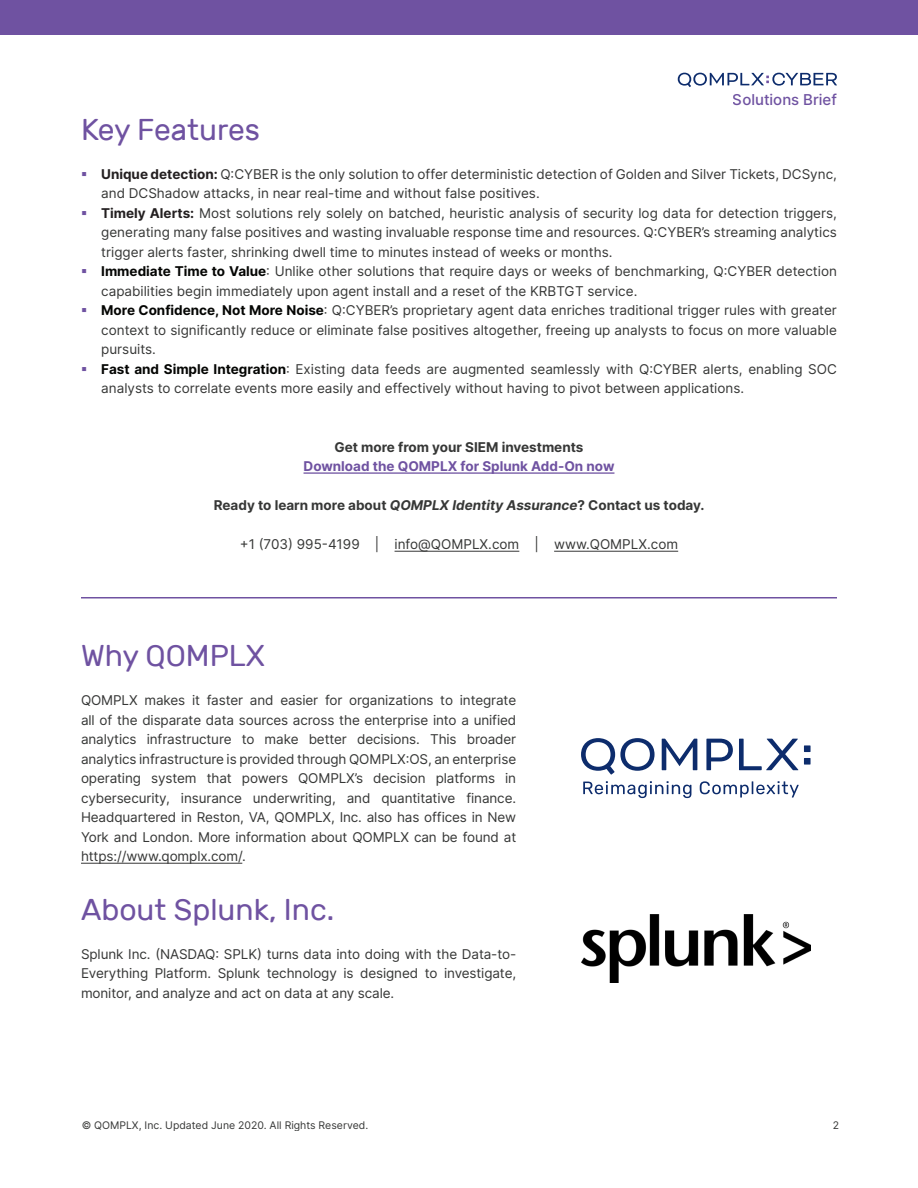
<style>
.page{position:relative;width:918px;height:1188px;background:#fff}
.page>*{position:absolute;margin:0;border:0;box-sizing:border-box;transform-origin:0 0}
.Subhead{font:30px "Rubik";color:#6f52a1}
.t1{font:500 15px "Inter";color:#6f52a1}
.Body{font:13.5px/19.5px "Inter";color:#363736;text-align:justify}
.List__Bulleted{font:700 13.5px "Inter";color:#363736}
.List__Bulleted-2{font:13.5px "Inter";color:#363736}
.List__Bulleted-3{font:700 13.5px "Inter";color:#6f52a1}
.t2{font:10.5px "Inter";color:#363736}
.s1{font-weight:700;color:#231f20}
.s2{font-weight:700;color:#040503}
.s3{font-style:italic}
</style>
<div class="page">
<svg style="left:678px;top:73px;width:159px;height:14px"></svg>
<div style="left:0;top:0;width:918px;height:35px;background:#6f52a1"></div>
<hr style="left:304px;top:472px;width:310px;height:2px;background:#6f52a1">
<hr style="left:395px;top:551px;width:124px;height:1px;background:#363736">
<hr style="left:554px;top:551px;width:124px;height:1px;background:#363736">
<hr style="left:81px;top:863px;width:161px;height:1px;background:#363736">
<img style="left:581px;top:914px;width:230px;height:68px">
<div style="left:804px;top:745px;width:7px;height:7px;background:#0d2c6c"></div>
<div style="left:804px;top:758px;width:7px;height:7px;background:#0d2c6c"></div>
<svg style="left:583px;top:781px;width:108px;height:17px"></svg>
<svg style="left:700px;top:781px;width:99px;height:17px"></svg>
<svg style="left:662px;top:739px;width:35px;height:31px"></svg>
<svg style="left:706px;top:739px;width:27px;height:31px"></svg>
<svg style="left:739px;top:739px;width:59px;height:31px"></svg>
<svg style="left:581px;top:738px;width:74px;height:37px"></svg>
<hr style="left:81px;top:597px;width:756px;height:1px;background:#6f52a1">
<p class="t1" style="left:733px;top:89px;width:106px">Solutions Brief</p>
<p class="Subhead" style="left:81px;top:113px;width:180px">Key Features</p>
<p class="Body" style="left:101px;top:164px;width:737px"><span class="s1">Unique detection:</span> Q:CYBER is the only solution to offer deterministic detection of Golden and Silver Tickets, DCSync, and DCShadow attacks, in near real-time and without false positives.</p>
<p class="Body" style="left:101px;top:203px;width:737px"><span class="s1">Timely Alerts:</span> Most solutions rely solely on batched, heuristic analysis of security log data for detection triggers, generating many false positives and wasting invaluable response time and resources. Q:CYBER’s streaming analytics trigger alerts faster, shrinking dwell time to minutes instead of weeks or months.</p>
<p class="Body" style="left:101px;top:261px;width:737px"><span class="s2">Immediate Time to Value</span>: Unlike other solutions that require days or weeks of benchmarking, Q:CYBER detection capabilities begin immediately upon agent install and a reset of the KRBTGT service.</p>
<p class="Body" style="left:101px;top:300px;width:737px"><span class="s2">More Confidence, Not More Noise</span>: Q:CYBER’s proprietary agent data enriches traditional trigger rules with greater context to significantly reduce or eliminate false positives altogether, freeing up analysts to focus on more valuable pursuits.</p>
<p class="Body" style="left:101px;top:359px;width:737px"><span class="s2">Fast and Simple Integration</span>: Existing data feeds are augmented seamlessly with Q:CYBER alerts, enabling SOC analysts to correlate events more easily and effectively without having to pivot between applications.</p>
<p class="List__Bulleted" style="left:334px;top:437px;width:251px">Get more from your SIEM investments</p>
<p class="List__Bulleted-3" style="left:304px;top:456px;width:312px">Download the QOMPLX for Splunk Add-On now</p>
<p class="List__Bulleted" style="left:214px;top:495px;width:492px">Ready to learn more about <span class="s3">QOMPLX Identity Assurance</span>? Contact us today.</p>
<p class="List__Bulleted-2" style="left:240px;top:534px;width:440px">+1 (703) 995-4199 | info@QOMPLX.com | www.QOMPLX.com</p>
<p class="Subhead" style="left:81px;top:639px;width:186px">Why QOMPLX</p>
<p class="Body" style="left:81px;top:690px;width:437px">QOMPLX makes it faster and easier for organizations to integrate all of the disparate data sources across the enterprise into a unified analytics infrastructure to make better decisions. This broader analytics infrastructure is provided through QOMPLX:OS, an enterprise operating system that powers QOMPLX’s decision platforms in cybersecurity, insurance underwriting, and quantitative finance.<br>Headquartered in Reston, VA, QOMPLX, Inc. also has offices in New York and London. More information about QOMPLX can be found at https://www.qomplx.com/.</p>
<p class="Subhead" style="left:81px;top:893px;width:255px">About Splunk, Inc.</p>
<p class="Body" style="left:81px;top:944px;width:437px">Splunk Inc. (NASDAQ: SPLK) turns data into doing with the Data-to-Everything Platform. Splunk technology is designed to investigate, monitor, and analyze and act on data at any scale.</p>
<p class="t2" style="left:82px;top:1117px;width:288px">© QOMPLX, Inc. Updated June 2020. All Rights Reserved.</p>
<p class="t2" style="left:833px;top:1117px;width:8px">2</p>
</div>
